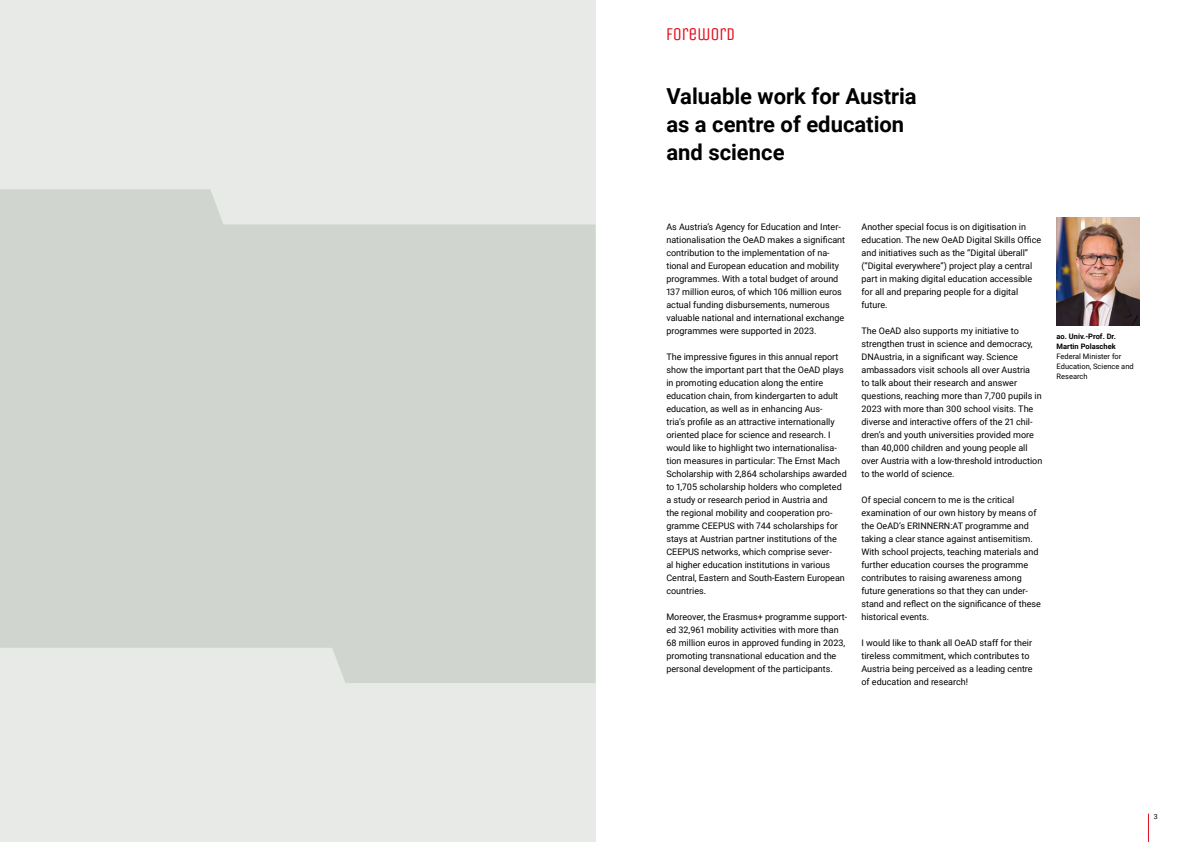
<style>
.page{position:relative;width:1191px;height:842px;background:#fff}
.page>*{position:absolute;margin:0;border:0;box-sizing:border-box;transform-origin:0 0}
.t1{font:700 22px/28px "Roboto";color:#000}
.t2{font:18px "Unica One";letter-spacing:-.02em;color:#e30c1c}
.t3{font:9px/13px "Roboto";color:#000}
.t4{font:7.5px/10px "Roboto";color:#000}
.t5{font:700 7.5px/10px "Roboto";color:#000}
.t6{font:7px "Roboto";color:#000}
</style>
<div class="page">
<img style="left:1056px;top:217px;width:84px;height:108px">
<div style="left:0;top:0;width:595px;height:842px;background:#e8eae7"></div>
<svg style="left:0;top:189px;width:595px;height:494px;background:#d2d7d1"></svg>
<svg style="left:1148px;top:814px;width:1px;height:28px"></svg>
<h2 class="t2" style="left:665px;top:23px;width:71px">FOREWORD</h2>
<h1 class="t1" style="left:666px;top:81px;width:252px">Valuable work for Austria as a centre of education and science</h1>
<p class="t3" style="left:666px;top:220px;width:180px">As Austria’s Agency for Education and Inter&shy;nationalisation the OeAD makes a significant contribution to the implementation of na&shy;tional and European education and mobility programmes. With a total budget of around 137 million euros, of which 106 million euros actual funding disbursements, numerous valuable national and international exchange programmes were supported in 2023.</p>
<p class="t3" style="left:666px;top:350px;width:182px">The impressive figures in this annual report show the important part that the OeAD plays in promoting education along the entire education chain, from kindergarten to adult education, as well as in enhancing Aus-<br>tria’s profile as an attractive internationally oriented place for science and research. I would like to highlight two internationalisa&shy;tion measures in particular: The Ernst Mach Scholarship with 2,864 scholarships awarded to 1,705 scholarship holders who completed a study or research period in Austria and<br>the regional mobility and cooperation pro&shy;gramme CEEPUS with 744 scholarships for stays at Austrian partner institutions of the CEEPUS networks, which comprise sever-<br>al higher education institutions in various Central, Eastern and South-Eastern European countries.</p>
<p class="t3" style="left:666px;top:610px;width:182px">Moreover, the Erasmus+ programme support&shy;ed 32,961 mobility activities with more than 68 million euros in approved funding in 2023, promoting transnational education and the personal development of the participants.</p>
<p class="t3" style="left:861px;top:220px;width:181px">Another special focus is on digitisation in education. The new OeAD Digital Skills Office and initiatives such as the “Digital überall” (“Digital everywhere”) project play a central part in making digital education accessible for all and preparing people for a digital future.</p>
<p class="t3" style="left:861px;top:324px;width:182px">The OeAD also supports my initiative to strengthen trust in science and democracy, DNAustria, in a significant way. Science ambassadors visit schools all over Austria<br>to talk about their research and answer questions, reaching more than 7,700 pupils in 2023 with more than 300 school visits. The diverse and interactive offers of the 21 chil&shy;dren’s and youth universities provided more than 40,000 children and young people all over Austria with a low-threshold introduction to the world of science.</p>
<p class="t3" style="left:861px;top:493px;width:181px">Of special concern to me is the critical examination of our own history by means of the OeAD’s ERINNERN:AT programme and taking a clear stance against antisemitism.<br>With school projects, teaching materials and further education courses the programme contributes to raising awareness among future generations so that they can under&shy;stand and reflect on the significance of these historical events.</p>
<p class="t3" style="left:861px;top:636px;width:173px">I would like to thank all OeAD staff for their tireless commitment, which contributes to Austria being perceived as a leading centre of education and research!</p>
<p class="t5" style="left:1056px;top:331px;width:61px">ao. Univ.-Prof. Dr.<br>Martin Polaschek</p>
<p class="t4" style="left:1056px;top:351px;width:79px">Federal Minister for<br>Education, Science and<br>Research</p>
<p class="t6" style="left:1153px;top:811px;width:5px">3</p>
</div>
